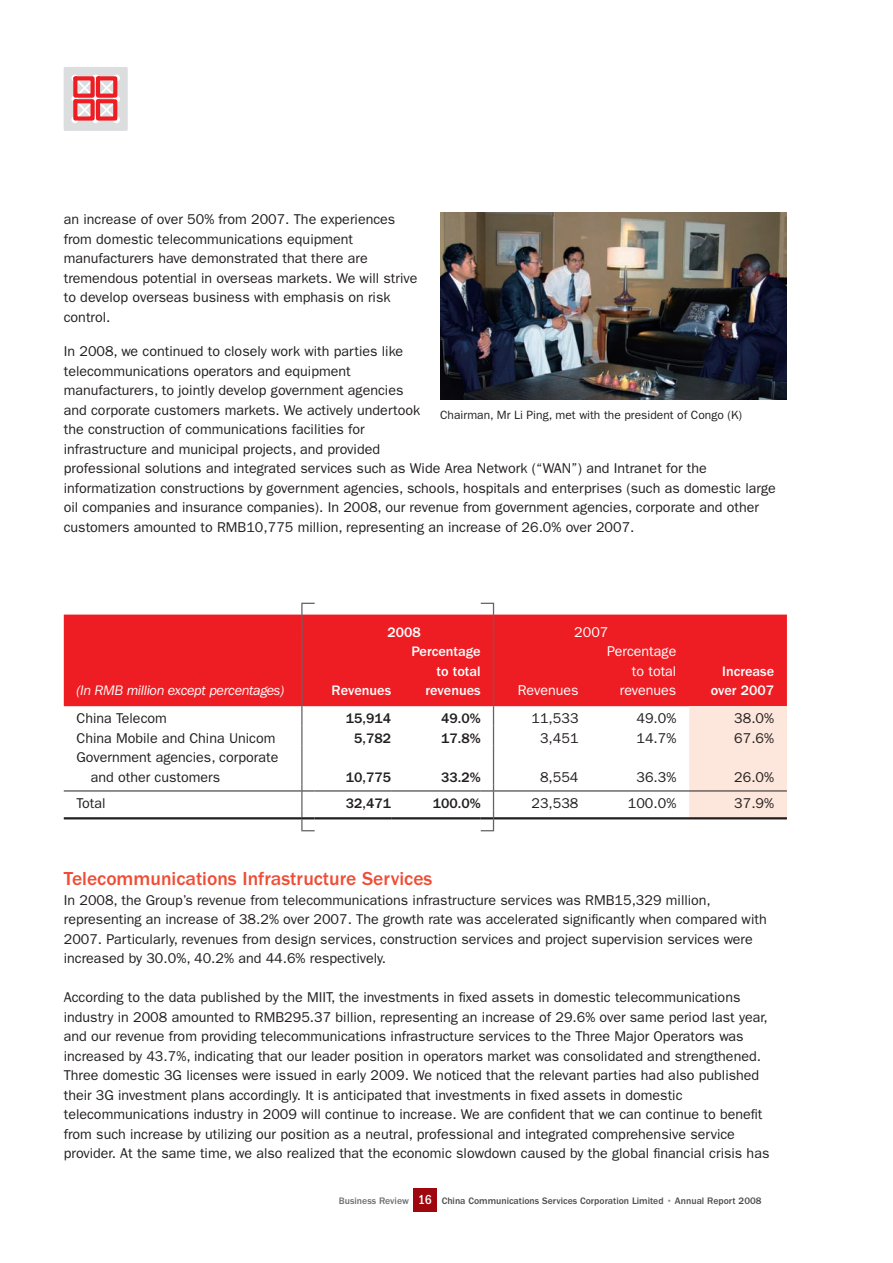
<style>
.page{position:relative;width:893px;height:1263px;background:#fff}
.page>*{position:absolute;margin:0;border:0;box-sizing:border-box;transform-origin:0 0}
.t1{font:500 19.5px "ITC Franklin Gothic Std";color:#ef4d35}
.t2{font:14.25px/19.5px "ITC Franklin Gothic Std";color:#231f20}
.t3{font:500 14.25px/19.5px "ITC Franklin Gothic Std";color:#fff;text-align:right}
.t4{font:500 14.25px "ITC Franklin Gothic Std";color:#231f20}
.t5{font:14.25px/19.5px "ITC Franklin Gothic Std";color:#fff;text-align:right}
.t6{font:italic 14.25px "ITC Franklin Gothic Std";letter-spacing:-.025em;color:#fff}
.t7{font:12px "ITC Franklin Gothic Std";color:#231f20}
.t8{font:500 9.75px "ITC Franklin Gothic Std";color:#4b4c4d}
.s1{color:#6c6d70}
.s2{font-stretch:condensed;font-size:13.5px;color:#fff}
.s3{color:#8a8c8f}
</style>
<div class="page">
<div style="left:413px;top:1188px;width:24px;height:23px;background:#9d070d"></div>
<svg style="left:64px;top:67px;width:64px;height:64px;background:#e4abae"></svg>
<div style="left:64px;top:615px;width:723px;height:91px;background:#ee1d23"></div>
<div style="left:689px;top:706px;width:98px;height:111px;background:#fde7dc"></div>
<hr style="left:64px;top:817px;width:238px;height:2px;background:#231f20">
<hr style="left:391px;top:817px;width:90px;height:2px;background:#231f20">
<hr style="left:493px;top:817px;width:294px;height:2px;background:#231f20">
<hr style="left:64px;top:790px;width:238px;height:1px;background:#231f20">
<hr style="left:391px;top:790px;width:90px;height:1px;background:#231f20">
<hr style="left:493px;top:790px;width:294px;height:1px;background:#231f20">
<hr style="left:315px;top:790px;width:76px;height:1px;background:#231f20">
<hr style="left:315px;top:817px;width:76px;height:2px;background:#231f20">
<svg style="left:301px;top:603px;width:14px;height:12px"></svg>
<hr style="left:301px;top:615px;width:2px;height:24px;background:#636366">
<hr style="left:301px;top:639px;width:2px;height:67px;background:#636366">
<hr style="left:301px;top:706px;width:2px;height:20px;background:#636366">
<svg style="left:301px;top:726px;width:2px;height:19px"></svg>
<hr style="left:301px;top:745px;width:2px;height:39px;background:#636366">
<hr style="left:301px;top:791px;width:2px;height:20px;background:#636366">
<svg style="left:301px;top:784px;width:14px;height:7px"></svg>
<svg style="left:301px;top:811px;width:14px;height:20px"></svg>
<svg style="left:481px;top:603px;width:13px;height:36px"></svg>
<hr style="left:493px;top:639px;width:1px;height:67px;background:#636366">
<svg style="left:493px;top:706px;width:1px;height:39px"></svg>
<hr style="left:493px;top:745px;width:1px;height:39px;background:#636366">
<svg style="left:481px;top:784px;width:13px;height:47px"></svg>
<img style="left:440px;top:213px;width:347px;height:186px">
<p class="t2" style="left:64px;top:211px;width:355px">an increase of over 50% from 2007. The experiences from domestic telecommunications equipment manufacturers have demonstrated that there are tremendous potential in overseas markets. We will strive to develop overseas business with emphasis on risk control.</p>
<p class="t2" style="left:64px;top:343px;width:714px">In 2008, we continued to closely work with parties like<br>telecommunications operators and equipment<br>manufacturers, to jointly develop government agencies<br>and corporate customers markets. We actively undertook<br>the construction of communications facilities for<br>infrastructure and municipal projects, and provided<br>professional solutions and integrated services such as Wide Area Network (“WAN”) and Intranet for the informatization constructions by government agencies, schools, hospitals and enterprises (such as domestic large oil companies and insurance companies). In 2008, our revenue from government agencies, corporate and other customers amounted to RMB10,775 million, representing an increase of 26.0% over 2007.</p>
<p class="t7" style="left:440px;top:411px;width:303px">Chairman, Mr Li Ping, met with the president of Congo (K)</p>
<p class="t3" style="left:387px;top:623px;width:35px">2008</p>
<p class="t5" style="left:574px;top:623px;width:36px">2007</p>
<p class="t6" style="left:77px;top:685px;width:209px">(In RMB million except percentages)</p>
<p class="t3" style="left:332px;top:682px;width:61px">Revenues</p>
<p class="t3" style="left:411px;top:643px;width:71px">Percentage to total revenues</p>
<p class="t5" style="left:518px;top:682px;width:62px">Revenues</p>
<p class="t5" style="left:607px;top:643px;width:71px">Percentage to total revenues</p>
<p class="t3" style="left:711px;top:662px;width:65px">Increase over 2007</p>
<p class="t2" style="left:77px;top:710px;width:92px">China Telecom</p>
<p class="t4" style="left:346px;top:713px;width:47px">15,914</p>
<p class="t4" style="left:441px;top:713px;width:41px">49.0%</p>
<p class="t2" style="left:531px;top:710px;width:49px">11,533</p>
<p class="t2" style="left:636px;top:710px;width:41px">49.0%</p>
<p class="t2" style="left:734px;top:710px;width:41px">38.0%</p>
<p class="t2" style="left:77px;top:729px;width:200px">China Mobile and China Unicom</p>
<p class="t4" style="left:354px;top:733px;width:38px">5,782</p>
<p class="t4" style="left:441px;top:733px;width:41px">17.8%</p>
<p class="t2" style="left:540px;top:729px;width:40px">3,451</p>
<p class="t2" style="left:636px;top:729px;width:41px">14.7%</p>
<p class="t2" style="left:734px;top:729px;width:41px">67.6%</p>
<p class="t2" style="left:91px;top:749px;width:189px;text-indent:-14px">Government agencies, corporate and other customers</p>
<p class="t4" style="left:346px;top:772px;width:47px">10,775</p>
<p class="t4" style="left:441px;top:772px;width:41px">33.2%</p>
<p class="t2" style="left:540px;top:768px;width:40px">8,554</p>
<p class="t2" style="left:636px;top:768px;width:41px">36.3%</p>
<p class="t2" style="left:734px;top:768px;width:41px">26.0%</p>
<p class="t2" style="left:77px;top:795px;width:31px">Total</p>
<p class="t4" style="left:346px;top:798px;width:47px">32,471</p>
<p class="t4" style="left:433px;top:798px;width:49px">100.0%</p>
<p class="t2" style="left:531px;top:795px;width:49px">23,538</p>
<p class="t2" style="left:628px;top:795px;width:50px">100.0%</p>
<p class="t2" style="left:734px;top:795px;width:41px">37.9%</p>
<p class="t1" style="left:64px;top:872px;width:370px">Telecommunications Infrastructure Services</p>
<p class="t2" style="left:64px;top:891px;width:704px">In 2008, the Group’s revenue from telecommunications infrastructure services was RMB15,329 million, representing an increase of 38.2% over 2007. The growth rate was accelerated significantly when compared with 2007. Particularly, revenues from design services, construction services and project supervision services were increased by 30.0%, 40.2% and 44.6% respectively.</p>
<p class="t2" style="left:64px;top:989px;width:707px">According to the data published by the MIIT, the investments in fixed assets in domestic telecommunications industry in 2008 amounted to RMB295.37 billion, representing an increase of 29.6% over same period last year, and our revenue from providing telecommunications infrastructure services to the Three Major Operators was increased by 43.7%, indicating that our leader position in operators market was consolidated and strengthened.<br>Three domestic 3G licenses were issued in early 2009. We noticed that the relevant parties had also published their 3G investment plans accordingly. It is anticipated that investments in fixed assets in domestic telecommunications industry in 2009 will continue to increase. We are confident that we can continue to benefit from such increase by utilizing our position as a neutral, professional and integrated comprehensive service provider. At the same time, we also realized that the economic slowdown caused by the global financial crisis has</p>
<p class="t8" style="left:339px;top:1197px;width:424px"><span class="s1">Business Review</span> <span class="s2">16</span> China Communications Services Corporation Limited <span class="s3">•</span> Annual Report 2008</p>
</div>
